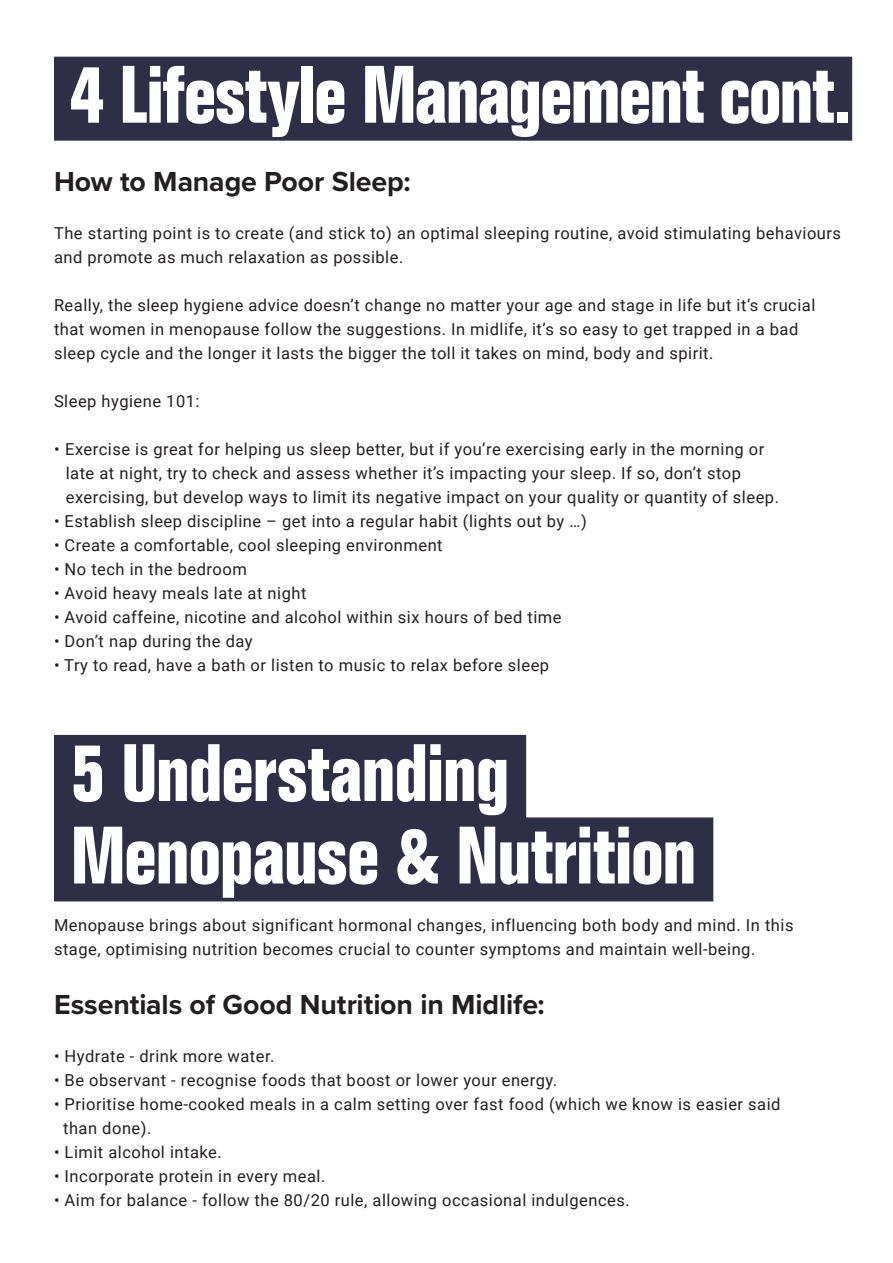
<style>
.page{position:relative;width:893px;height:1263px;background:#fff}
.page>*{position:absolute;margin:0;border:0;box-sizing:border-box;transform-origin:0 0}
.t1{font:700 condensed 79.5px "Folio Std";letter-spacing:-.015em;color:#fff}
.t2{font:700 28.5px "Proxima Nova";letter-spacing:-.005em;color:#231f20}
.body{font:16.5px "Roboto";letter-spacing:.03em;color:#231f20}
</style>
<div class="page">
<hr style="left:892px;top:0;width:1px;height:1263px;background:#d5d5da">
<div style="left:54px;top:57px;width:798px;height:84px;background:#2e2e46"></div>
<div style="left:54px;top:735px;width:472px;height:84px;background:#2e2e46"></div>
<div style="left:54px;top:817px;width:659px;height:84px;background:#2e2e46"></div>
<p class="t1" style="left:70px;top:51px;width:782px">4 Lifestyle Management cont.</p>
<h2 class="t2" style="left:54px;top:160px;width:358px">How to Manage Poor Sleep:</h2>
<p class="body" style="left:54px;top:222px;width:789px">The starting point is to create (and stick to) an optimal sleeping routine, avoid stimulating behaviours</p>
<p class="body" style="left:54px;top:246px;width:351px">and promote as much relaxation as possible.</p>
<p class="body" style="left:54px;top:294px;width:763px">Really, the sleep hygiene advice doesn’t change no matter your age and stage in life but it’s crucial</p>
<p class="body" style="left:54px;top:318px;width:746px">that women in menopause follow the suggestions. In midlife, it’s so easy to get trapped in a bad</p>
<p class="body" style="left:54px;top:342px;width:661px">sleep cycle and the longer it lasts the bigger the toll it takes on mind, body and spirit.</p>
<p class="body" style="left:54px;top:390px;width:147px">Sleep hygiene 101:</p>
<p class="body" style="left:54px;top:438px;width:712px">• Exercise is great for helping us sleep better, but if you’re exercising early in the morning or</p>
<p class="body" style="left:66px;top:462px;width:677px">late at night, try to check and assess whether it’s impacting your sleep. If so, don’t stop</p>
<p class="body" style="left:66px;top:486px;width:715px">exercising, but develop ways to limit its negative impact on your quality or quantity of sleep.</p>
<p class="body" style="left:54px;top:510px;width:534px">• Establish sleep discipline – get into a regular habit (lights out by …)</p>
<p class="body" style="left:54px;top:534px;width:390px">• Create a comfortable, cool sleeping environment</p>
<p class="body" style="left:54px;top:558px;width:194px">• No tech in the bedroom</p>
<p class="body" style="left:54px;top:582px;width:254px">• Avoid heavy meals late at night</p>
<p class="body" style="left:54px;top:606px;width:509px">• Avoid caffeine, nicotine and alcohol within six hours of bed time</p>
<p class="body" style="left:54px;top:630px;width:200px">• Don’t nap during the day</p>
<p class="body" style="left:54px;top:654px;width:497px">• Try to read, have a bath or listen to music to relax before sleep</p>
<p class="t1" style="left:71px;top:729px;width:440px">5 Understanding</p>
<p class="t1" style="left:71px;top:811px;width:627px">Menopause &amp; Nutrition</p>
<p class="body" style="left:54px;top:914px;width:741px">Menopause brings about significant hormonal changes, influencing both body and mind. In this</p>
<p class="body" style="left:54px;top:938px;width:703px">stage, optimising nutrition becomes crucial to counter symptoms and maintain well-being.</p>
<h2 class="t2" style="left:54px;top:983px;width:492px">Essentials of Good Nutrition in Midlife:</h2>
<p class="body" style="left:54px;top:1044px;width:222px">• Hydrate - drink more water.</p>
<p class="body" style="left:54px;top:1068px;width:505px">• Be observant - recognise foods that boost or lower your energy.</p>
<p class="body" style="left:54px;top:1092px;width:728px">• Prioritise home-cooked meals in a calm setting over fast food (which we know is easier said</p>
<p class="body" style="left:63px;top:1116px;width:90px">than done).</p>
<p class="body" style="left:54px;top:1140px;width:169px">• Limit alcohol intake.</p>
<p class="body" style="left:54px;top:1164px;width:273px">• Incorporate protein in every meal.</p>
<p class="body" style="left:54px;top:1188px;width:577px">• Aim for balance - follow the 80/20 rule, allowing occasional indulgences.</p>
</div>
